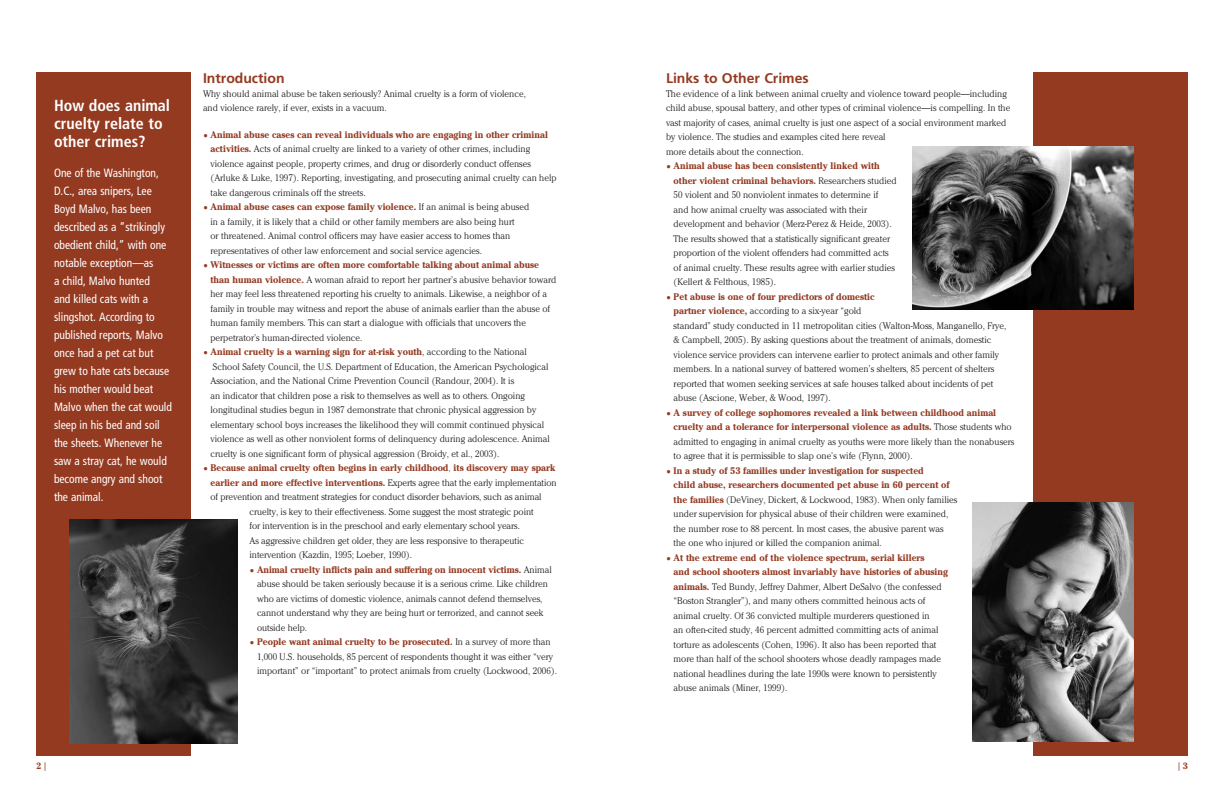
<style>
.page{position:relative;width:1224px;height:792px;background:#fff}
.page>*{position:absolute;margin:0;border:0;box-sizing:border-box;transform-origin:0 0}
.t1{font:700 condensed 16px/18px "Frutiger";color:#fff}
.t2{font:700 14px "Frutiger";color:#943a21}
.t3{font:condensed 12px/18px "Frutiger";color:#fff;scale:.96 1}
.t4{font:300 9.5px/14.5px "Cheltenham";color:#231f20;scale:.96 1}
.t5{font:700 9.5px "Cheltenham";color:#943a21;scale:.96 1}
.t6{font:700 9px "Cheltenham";color:#943a21}
.s1{font-weight:700;color:#943a21}
.s2{font-weight:300}
</style>
<div class="page">
<div style="left:1033px;top:72px;width:155px;height:684px;background:#943a21"></div>
<div style="left:36px;top:72px;width:155px;height:684px;background:#943a21"></div>
<img style="left:70px;top:519px;width:168px;height:225px">
<img style="left:912px;top:146px;width:222px;height:163px">
<img style="left:972px;top:502px;width:162px;height:240px">
<h1 class="t1" style="left:54px;top:97px;width:118px">How does animal cruelty relate to other crimes?</h1>
<p class="t3" style="left:54px;top:164px;width:124px">One of the Washington,<br>D.C., area snipers, Lee<br>Boyd Malvo, has been described as a “strikingly obedient child,” with one notable exception—as<br>a child, Malvo hunted<br>and killed cats with a slingshot. According to published reports, Malvo once had a pet cat but grew to hate cats because his mother would beat<br>Malvo when the cat would sleep in his bed and soil the sheets. Whenever he saw a stray cat, he would become angry and shoot the animal.</p>
<h2 class="t2" style="left:203px;top:72px;width:83px">Introduction</h2>
<p class="t4" style="left:203px;top:87px;width:338px">Why should animal abuse be taken seriously? Animal cruelty is a form of violence, and violence rarely, if ever, exists in a vacuum.</p>
<p class="t4" style="left:210px;top:128px;width:362px;text-indent:-7px"><span class="s1">• Animal abuse cases can reveal individuals who are engaging in other criminal activities.</span> Acts of animal cruelty are linked to a variety of other crimes, including violence against people, property crimes, and drug or disorderly conduct offenses (Arluke &amp; Luke, 1997). Reporting, investigating, and prosecuting animal cruelty can help take dangerous criminals off the streets.</p>
<p class="t4" style="left:210px;top:201px;width:334px;text-indent:-7px"><span class="s1">• Animal abuse cases can expose family violence.</span> If an animal is being abused in a family, it is likely that a child or other family members are also being hurt<br>or threatened. Animal control officers may have easier access to homes than representatives of other law enforcement and social service agencies.</p>
<p class="t4" style="left:210px;top:259px;width:362px;text-indent:-7px"><span class="s1">• Witnesses or victims are often more comfortable talking about animal abuse than human violence.</span> A woman afraid to report her partner’s abusive behavior toward her may feel less threatened reporting his cruelty to animals. Likewise, a neighbor of a family in trouble may witness and report the abuse of animals earlier than the abuse of human family members. This can start a dialogue with officials that uncovers the perpetrator’s human-directed violence.</p>
<p class="t4" style="left:210px;top:346px;width:355px;text-indent:-7px"><span class="s1">• Animal cruelty is a warning sign for at-risk youth</span>, according to the National School Safety Council, the U.S. Department of Education, the American Psychological Association, and the National Crime Prevention Council (Randour, 2004). It is<br>an indicator that children pose a risk to themselves as well as to others. Ongoing longitudinal studies begun in 1987 demonstrate that chronic physical aggression by elementary school boys increases the likelihood they will commit continued physical violence as well as other nonviolent forms of delinquency during adolescence. Animal cruelty is one significant form of physical aggression (Broidy, et al., 2003).</p>
<p class="t5" style="left:203px;top:465px;width:369px">• Because animal cruelty often begins in early childhood<span class="s2">,</span> its discovery may spark</p>
<p class="t4" style="left:211px;top:476px;width:362px"><span class="s1">earlier and more effective interventions.</span> Experts agree that the early implementation</p>
<p class="t4" style="left:211px;top:491px;width:346px">of prevention and treatment strategies for conduct disorder behaviors, such as animal</p>
<p class="t4" style="left:250px;top:505px;width:298px">cruelty, is key to their effectiveness. Some suggest the most strategic point</p>
<p class="t4" style="left:250px;top:520px;width:283px">for intervention is in the preschool and early elementary school years.</p>
<p class="t4" style="left:250px;top:534px;width:288px">As aggressive children get older, they are less responsive to therapeutic</p>
<p class="t4" style="left:250px;top:549px;width:171px">intervention (Kazdin, 1995; Loeber, 1990).</p>
<p class="t4" style="left:257px;top:563px;width:309px;text-indent:-7px"><span class="s1">• Animal cruelty inflicts pain and suffering on innocent victims.</span> Animal abuse should be taken seriously because it is a serious crime. Like children who are victims of domestic violence, animals cannot defend themselves, cannot understand why they are being hurt or terrorized, and cannot seek outside help.</p>
<p class="t4" style="left:257px;top:636px;width:314px;text-indent:-7px"><span class="s1">• People want animal cruelty to be prosecuted.</span> In a survey of more than<br>1,000 U.S. households, 85 percent of respondents thought it was either “very important” or “important” to protect animals from cruelty (Lockwood, 2006).</p>
<h2 class="t2" style="left:666px;top:72px;width:144px">Links to Other Crimes</h2>
<p class="t4" style="left:666px;top:87px;width:360px">The evidence of a link between animal cruelty and violence toward people—including child abuse, spousal battery, and other types of criminal violence—is compelling. In the vast majority of cases, animal cruelty is just one aspect of a social environment marked by violence. The studies and examples cited here reveal<br>more details about the connection.</p>
<p class="t4" style="left:674px;top:160px;width:234px;text-indent:-8px"><span class="s1">• Animal abuse has been consistently linked with other violent criminal behaviors.</span> Researchers studied 50 violent and 50 nonviolent inmates to determine if<br>and how animal cruelty was associated with their development and behavior (Merz-Perez &amp; Heide, 2003).<br>The results showed that a statistically significant greater proportion of the violent offenders had committed acts of animal cruelty. These results agree with earlier studies (Kellert &amp; Felthous, 1985).</p>
<p class="t4" style="left:674px;top:290px;width:348px;text-indent:-8px"><span class="s1">• Pet abuse is one of four predictors of domestic<br>partner violence,</span> according to a six-year “gold<br>standard” study conducted in 11 metropolitan cities (Walton-Moss, Manganello, Frye, &amp; Campbell, 2005). By asking questions about the treatment of animals, domestic violence service providers can intervene earlier to protect animals and other family members. In a national survey of battered women’s shelters, 85 percent of shelters reported that women seeking services at safe houses talked about incidents of pet abuse (Ascione, Weber, &amp; Wood, 1997).</p>
<p class="t4" style="left:674px;top:406px;width:357px;text-indent:-8px"><span class="s1">• A survey of college sophomores revealed a link between childhood animal cruelty and a tolerance for interpersonal violence as adults.</span> Those students who admitted to engaging in animal cruelty as youths were more likely than the nonabusers to agree that it is permissible to slap one’s wife (Flynn, 2000).</p>
<p class="t4" style="left:674px;top:464px;width:297px;text-indent:-8px"><span class="s1">• In a study of 53 families under investigation for suspected<br>child abuse, researchers documented pet abuse in 60 percent of the families</span> (DeViney, Dickert, &amp; Lockwood, 1983). When only families under supervision for physical abuse of their children were examined, the number rose to 88 percent. In most cases, the abusive parent was the one who injured or killed the companion animal.</p>
<p class="t4" style="left:674px;top:551px;width:287px;text-indent:-8px"><span class="s1">• At the extreme end of the violence spectrum, serial killers<br>and school shooters almost invariably have histories of abusing animals.</span> Ted Bundy, Jeffrey Dahmer, Albert DeSalvo (the confessed “Boston Strangler”), and many others committed heinous acts of animal cruelty. Of 36 convicted multiple murderers questioned in<br>an often-cited study, 46 percent admitted committing acts of animal torture as adolescents (Cohen, 1996). It also has been reported that more than half of the school shooters whose deadly rampages made national headlines during the late 1990s were known to persistently abuse animals (Miner, 1999).</p>
<p class="t6" style="left:36px;top:763px;width:7px">2</p>
<p class="t6" style="left:1183px;top:763px;width:7px">3</p>
</div>
